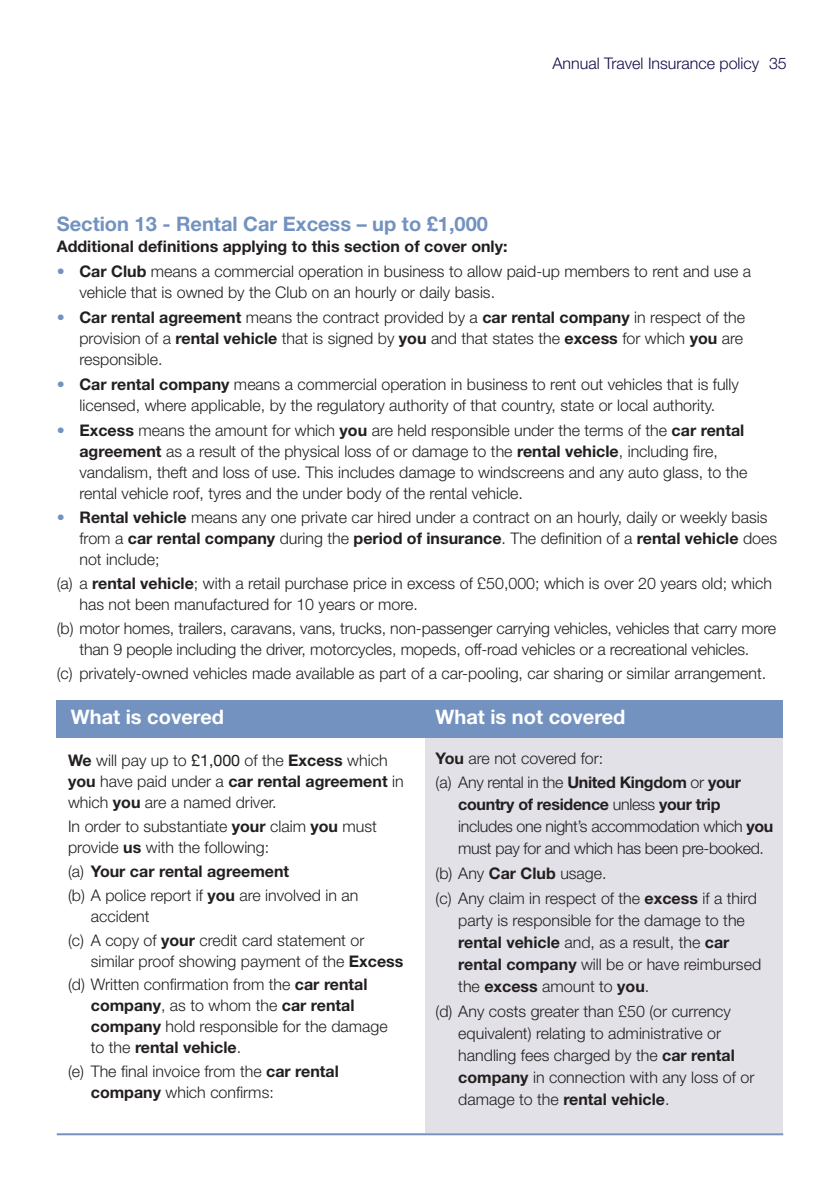
<style>
.page{position:relative;width:840px;height:1191px;background:#fff}
.page>*{position:absolute;margin:0;border:0;box-sizing:border-box;transform-origin:0 0}
.t1{font:700 20px "Helvetica Neue";color:#7392c0}
.t2{font:700 20px "Helvetica Neue";color:#fff}
.t3{font:300 16px/21px "Helvetica Neue";color:#231f20}
.t4{font:300 16px/22px "Helvetica Neue";letter-spacing:-.02em;color:#231f20}
.t5{font:700 16px "Helvetica Neue";color:#231f20}
.t6{font:300 16px "Helvetica Neue";color:#150b47}
.s1{color:#7392c0}
.s2{font-weight:700}
.s3{font-weight:400}
</style>
<div class="page">
<div style="left:425px;top:729px;width:357px;height:404px;background:#e3e1e8"></div>
<div style="left:57px;top:700px;width:725px;height:37px;background:#7392c0"></div>
<hr style="left:57px;top:1133px;width:725px;height:2px;background:#7392c0">
<p class="t6" style="left:552px;top:58px;width:236px">Annual Travel Insurance policy 35</p>
<p class="t1" style="left:57px;top:216px;width:432px">Section 13 - Rental Car Excess – up to £1,000</p>
<p class="t5" style="left:57px;top:240px;width:452px">Additional definitions applying to this section of cover only:</p>
<p class="t3" style="left:79px;top:262px;width:672px;text-indent:-23px"><span class="s1">•</span> <span class="s2">Car Club</span> means a commercial operation in business to allow paid-up members to rent and use a vehicle that is owned by the Club on an hourly or daily basis.</p>
<p class="t3" style="left:79px;top:308px;width:667px;text-indent:-23px"><span class="s1">•</span> <span class="s2">Car rental agreement</span> means the contract provided by a <span class="s2">car rental company</span> in respect of the provision of a <span class="s2">rental vehicle</span> that is signed by <span class="s2">you</span> and that states the <span class="s2">excess</span> for which <span class="s2">you</span> are responsible.</p>
<p class="t3" style="left:57px;top:375px;width:683px;text-align:center"><span class="s1">•</span> <span class="s2">Car rental company</span> means a commercial operation in business to rent out vehicles that is fully licensed, where applicable, by the regulatory authority of that country, state or local authority.</p>
<p class="t3" style="left:79px;top:421px;width:669px;text-indent:-23px"><span class="s1">•</span> <span class="s2">Excess</span> means the amount for which <span class="s2">you</span> are held responsible under the terms of the <span class="s2">car rental agreement</span> as a result of the physical loss of or damage to the <span class="s2">rental vehicle</span>, including ire, vandalism, theft and loss of use. This includes damage to windscreens and any auto glass, to the rental vehicle roof, tyres and the under body of the rental vehicle.</p>
<p class="t3" style="left:79px;top:508px;width:698px;text-indent:-23px"><span class="s1">•</span> <span class="s2">Rental vehicle</span> means any one private car hired under a contract on an hourly, daily or weekly basis from a <span class="s2">car rental company</span> during the <span class="s2">period of insurance</span>. The deinition of a <span class="s2">rental vehicle</span> does not include;</p>
<p class="t3" style="left:79px;top:574px;width:693px;text-indent:-23px">(a) a <span class="s2">rental vehicle</span>; with a retail purchase price in excess of £50,000; which is over 20 years old; which has not been manufactured for 10 years or more.</p>
<p class="t3" style="left:57px;top:619px;width:720px;text-align:center">(b) motor homes, trailers, caravans, vans, trucks, non-passenger carrying vehicles, vehicles that carry more than 9 people including the driver, motorcycles, mopeds, off-road vehicles or a recreational vehicles.</p>
<p class="t3" style="left:57px;top:664px;width:710px">(c) privately-owned vehicles made available as part of a car-pooling, car sharing or similar arrangement.</p>
<p class="t2" style="left:71px;top:709px;width:154px">What is covered</p>
<p class="t2" style="left:435px;top:709px;width:191px">What is not covered</p>
<p class="t3" style="left:68px;top:751px;width:337px"><span class="s2">We</span> will pay up to <span class="s3">£1,000</span> of the <span class="s2">Excess</span> which <span class="s2">you</span> have paid under a <span class="s2">car rental agreement</span> in which <span class="s2">you</span> are a named driver.</p>
<p class="t3" style="left:68px;top:817px;width:310px">In order to substantiate <span class="s2">your</span> claim <span class="s2">you</span> must provide <span class="s2">us</span> with the following:</p>
<p class="t3" style="left:68px;top:860px;width:292px;line-height:23.8px">(a) <span class="s2">Your car rental agreement<br></span>(b) A police report if <span class="s2">you</span> are involved in an</p>
<p class="t3" style="left:68px;top:905px;width:297px;line-height:23.8px;text-indent:23px">accident<br>(c) A copy of <span class="s2">your</span> credit card statement or</p>
<p class="t3" style="left:68px;top:950px;width:337px;line-height:23.8px;text-indent:23px">similar proof showing payment of the <span class="s2">Excess </span>(d) Written conirmation from the <span class="s2">car rental</span></p>
<p class="t3" style="left:91px;top:996px;width:298px"><span class="s2">company</span>, as to whom the <span class="s2">car rental company</span> hold responsible for the damage to the <span class="s2">rental vehicle</span>.</p>
<p class="t3" style="left:91px;top:1062px;width:249px;text-indent:-23px">(e) The inal invoice from the <span class="s2">car rental company</span> which conirms:</p>
<p class="t4" style="left:435px;top:747px;width:307px;line-height:24.8px"><span class="s2">You</span> are not covered for:<br>(a) Any rental in the <span class="s2">United Kingdom</span> or <span class="s2">your</span></p>
<p class="t4" style="left:458px;top:795px;width:316px"><span class="s2">country of residence</span> unless <span class="s2">your trip </span>includes one night’s accommodation which <span class="s2">you </span>must pay for and which has been pre-booked.</p>
<p class="t3" style="left:435px;top:862px;width:323px;line-height:24.8px">(b) Any <span class="s2">Car Club</span> usage.<br>(c) Any claim in respect of the <span class="s2">excess</span> if a third</p>
<p class="t3" style="left:458px;top:911px;width:304px;line-height:22px">party is responsible for the damage to the <span class="s2">rental vehicle</span> and, as a result, the <span class="s2">car rental company</span> will be or have reimbursed the <span class="s2">excess</span> amount to <span class="s2">you</span>.</p>
<p class="t3" style="left:458px;top:1001px;width:297px;line-height:22px;text-indent:-23px">(d) Any costs greater than £50 (or currency equivalent) relating to administrative or handling fees charged by the <span class="s2">car rental company</span> in connection with any loss of or damage to the <span class="s2">rental vehicle</span>.</p>
</div>
